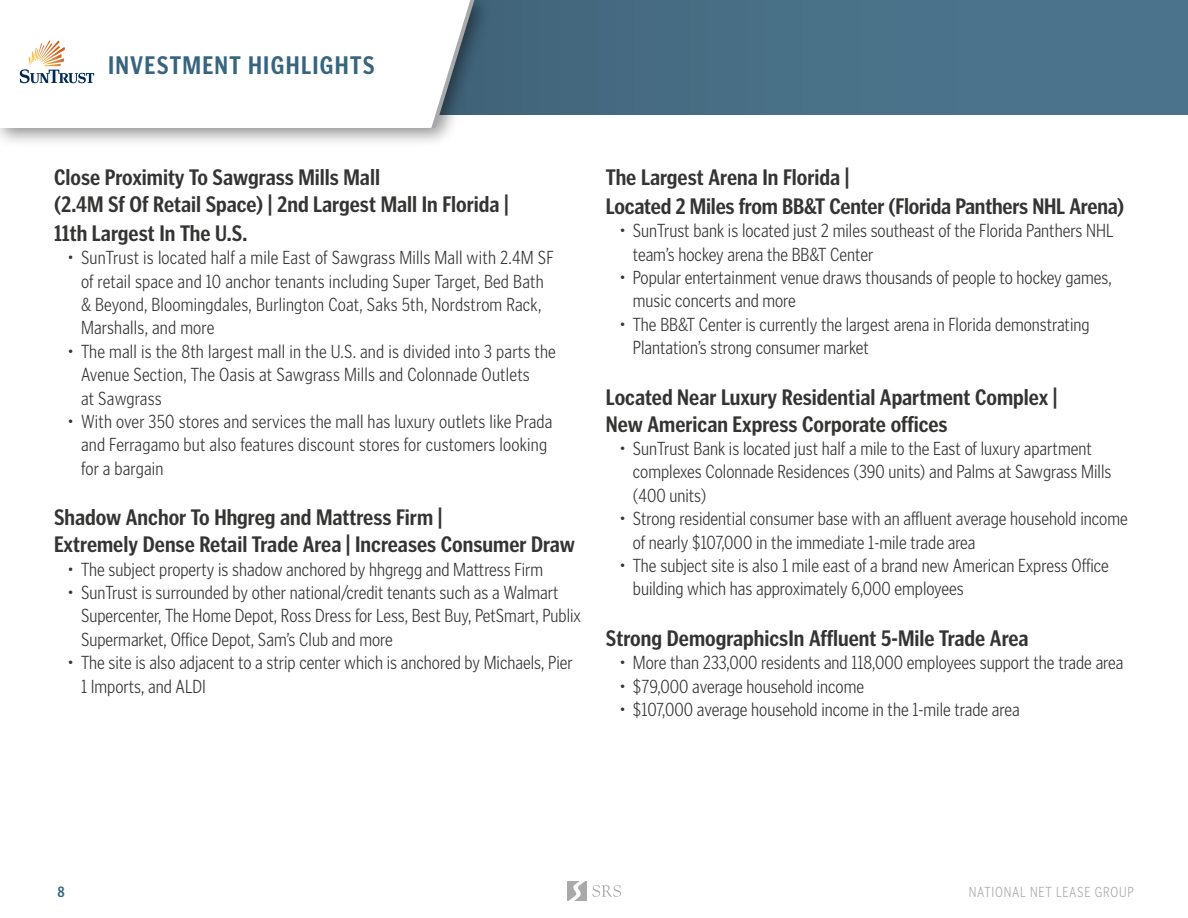
<style>
.page{position:relative;width:1188px;height:918px;background:#fff}
.page>*{position:absolute;margin:0;border:0;box-sizing:border-box;transform-origin:0 0}
.t1{font:700 25.5px "Poynter Gothic Text Cond";letter-spacing:.05em;color:#37657f}
.t2{font:700 22.5px/27.9px "Poynter Gothic Text Cond";color:#343433}
.t3{font:300 19.5px/23.4px "Poynter Gothic Text Cond";color:#343433}
.t4{font:300 15px "Poynter Gothic Text Cond";letter-spacing:.05em;color:#aaa9aa}
.t5{font:700 15px "Poynter Gothic Text Cond";color:#37657f}
</style>
<div class="page">
<div style="left:0;top:0;width:1188px;height:115px;background:linear-gradient(to bottom,#486f86,#486f86)"></div>
<svg style="left:567px;top:881px;width:54px;height:20px"></svg>
<div style="left:0;top:0;width:449px;height:148px;background:#000;opacity:.45"></div>
<div style="left:0;top:0;width:429px;height:128px;background:#fff"></div>
<div style="left:418px;top:0;width:75px;height:147px;background:#000;opacity:.45"></div>
<svg style="left:418px;top:0;width:56px;height:128px"></svg>
<svg style="left:20px;top:40px;width:74px;height:43px"></svg>
<h1 class="t1" style="left:108px;top:51px;width:268px">INVESTMENT HIGHLIGHTS</h1>
<p class="t2" style="left:54px;top:163px;width:456px">Close Proximity To Sawgrass Mills Mall<br>(2.4M Sf Of Retail Space) | 2nd Largest Mall In Florida |<br>11th Largest In The U.S.</p>
<p class="t3" style="left:81px;top:246px;width:474px;text-indent:-14px">• SunTrust is located half a mile East of Sawgrass Mills Mall with 2.4M SF of retail space and 10 anchor tenants including Super Target, Bed Bath &amp; Beyond, Bloomingdales, Burlington Coat, Saks 5th, Nordstrom Rack, Marshalls, and more</p>
<p class="t3" style="left:81px;top:339px;width:476px;text-indent:-14px">• The mall is the 8th largest mall in the U.S. and is divided into 3 parts the<br>Avenue Section, The Oasis at Sawgrass Mills and Colonnade Outlets<br>at Sawgrass</p>
<p class="t3" style="left:81px;top:410px;width:473px;text-indent:-14px">• With over 350 stores and services the mall has luxury outlets like Prada and Ferragamo but also features discount stores for customers looking for a bargain</p>
<p class="t2" style="left:54px;top:504px;width:523px;line-height:27px">Shadow Anchor To Hhgreg and Mattress Firm |<br>Extremely Dense Retail Trade Area | Increases Consumer Draw</p>
<p class="t3" style="left:68px;top:557px;width:477px">• The subject property is shadow anchored by hhgregg and Mattress Firm</p>
<p class="t3" style="left:81px;top:581px;width:502px;text-indent:-14px">• SunTrust is surrounded by other national/credit tenants such as a Walmart<br>Supercenter, The Home Depot, Ross Dress for Less, Best Buy, PetSmart, Publix<br>Supermarket, Office Depot, Sam’s Club and more</p>
<p class="t3" style="left:81px;top:651px;width:493px;text-indent:-14px">• The site is also adjacent to a strip center which is anchored by Michaels, Pier<br>1 Imports, and ALDI</p>
<p class="t2" style="left:606px;top:163px;width:520px;line-height:28.8px">The Largest Arena In Florida |<br>Located 2 Miles from BB&amp;T Center (Florida Panthers NHL Arena)</p>
<p class="t3" style="left:633px;top:219px;width:482px;text-indent:-14px">• SunTrust bank is located just 2 miles southeast of the Florida Panthers NHL team’s hockey arena the BB&amp;T Center</p>
<p class="t3" style="left:633px;top:266px;width:481px;text-indent:-14px">• Popular entertainment venue draws thousands of people to hockey games, music concerts and more</p>
<p class="t3" style="left:633px;top:312px;width:458px;text-indent:-14px">• The BB&amp;T Center is currently the largest arena in Florida demonstrating<br>Plantation’s strong consumer market</p>
<p class="t2" style="left:606px;top:383px;width:453px;line-height:27px">Located Near Luxury Residential Apartment Complex |<br>New American Express Corporate offices</p>
<p class="t3" style="left:633px;top:437px;width:480px;text-indent:-14px">• SunTrust Bank is located just half a mile to the East of luxury apartment complexes Colonnade Residences (390 units) and Palms at Sawgrass Mills (400 units)</p>
<p class="t3" style="left:633px;top:507px;width:496px;text-indent:-14px">• Strong residential consumer base with an affluent average household income of nearly $107,000 in the immediate 1-mile trade area</p>
<p class="t3" style="left:633px;top:554px;width:478px;text-indent:-14px">• The subject site is also 1 mile east of a brand new American Express Office building which has approximately 6,000 employees</p>
<p class="t2" style="left:606px;top:624px;width:424px">Strong DemographicsIn Affluent 5-Mile Trade Area</p>
<p class="t3" style="left:619px;top:651px;width:506px">• More than 233,000 residents and 118,000 employees support the trade area</p>
<p class="t3" style="left:619px;top:674px;width:246px">• $79,000 average household income</p>
<p class="t3" style="left:619px;top:698px;width:402px">• $107,000 average household income in the 1-mile trade area</p>
<p class="t5" style="left:58px;top:883px;width:9px">8</p>
<p class="t4" style="left:969px;top:884px;width:166px">NATIONAL NET LEASE GROUP</p>
</div>
